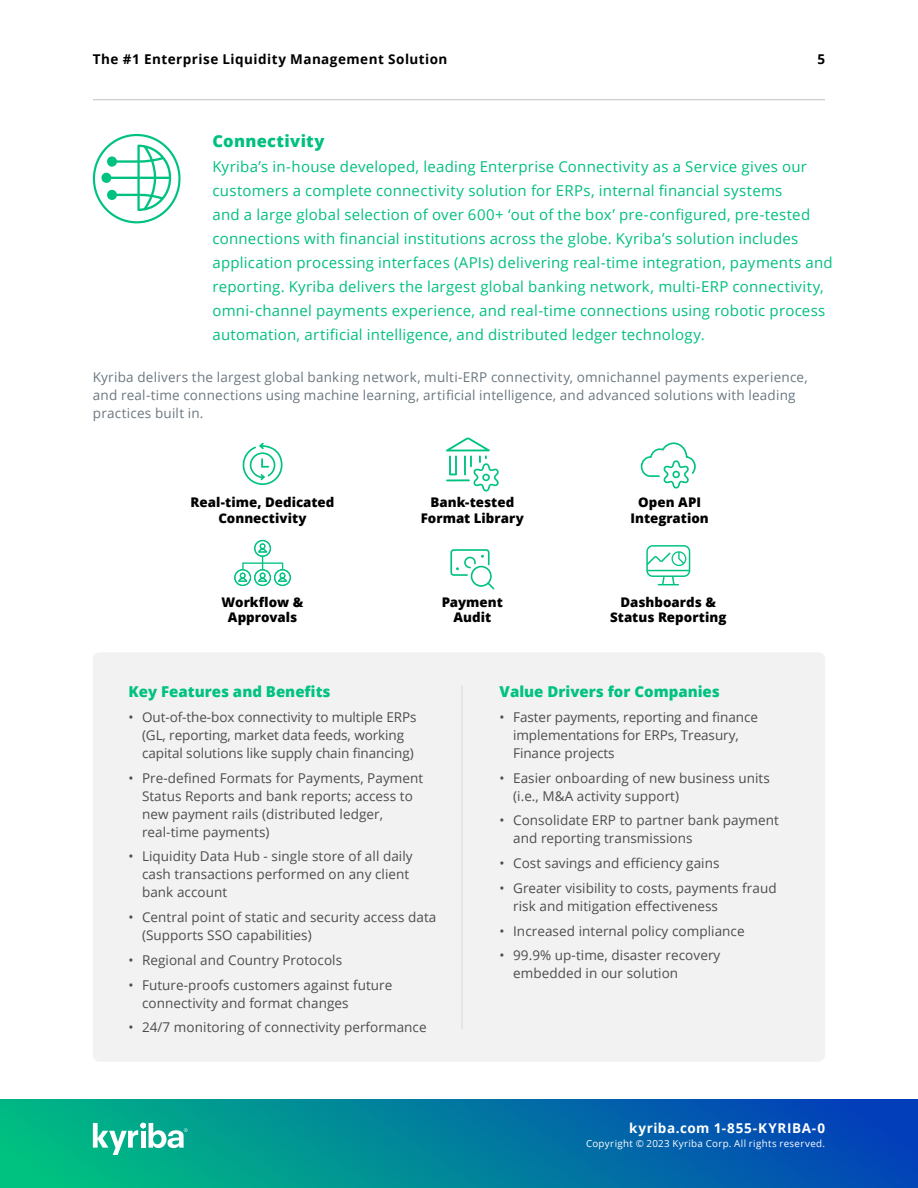
<style>
.page{position:relative;width:918px;height:1188px;background:#fff}
.page>*{position:absolute;margin:0;border:0;box-sizing:border-box;transform-origin:0 0}
.t1{font:800 16.5px "Open Sans";letter-spacing:.015em;color:#00bf80}
.t2{font:15px/24px "Open Sans";letter-spacing:.015em;color:#00bf80}
.t3{font:800 15px "Open Sans";color:#00c280}
.t4{font:13.5px/18px "Open Sans";letter-spacing:.005em;color:#4d4d4f}
.t5{font:13.5px/18px "Open Sans";letter-spacing:.015em;color:#6b7780}
.t6{font:700 13.5px "Open Sans";letter-spacing:.035em;color:#000101}
.t7{font:700 13.5px "Open Sans";letter-spacing:.045em;color:#fff}
.t8{font:800 13.35px/15.3px "Open Sans";color:#000;text-align:center}
.t9{font:9.75px "Open Sans";letter-spacing:.035em;color:#fff}
</style>
<div class="page">
<div style="left:0;top:1099px;width:918px;height:89px;background:linear-gradient(to right,#00c180,#033dba)"></div>
<svg style="left:93px;top:1123px;width:95px;height:32px"></svg>
<hr style="left:93px;top:99px;width:732px;height:1px;background:#c0c1c0">
<div style="left:93px;top:652px;width:732px;height:410px;background:#f1f1f1;border-radius:7px"></div>
<svg style="left:243px;top:443px;width:40px;height:42px"></svg>
<svg style="left:234px;top:540px;width:57px;height:46px"></svg>
<svg style="left:450px;top:549px;width:44px;height:40px"></svg>
<svg style="left:446px;top:438px;width:53px;height:54px"></svg>
<svg style="left:646px;top:545px;width:44px;height:40px"></svg>
<svg style="left:640px;top:442px;width:56px;height:47px"></svg>
<hr style="left:461px;top:686px;width:2px;height:343px;background:#b4aeac">
<svg style="left:93px;top:134px;width:88px;height:89px"></svg>
<p class="t6" style="left:93px;top:50px;width:356px">The #1 Enterprise Liquidity Management Solution</p>
<p class="t6" style="left:817px;top:50px;width:9px">5</p>
<p class="t1" style="left:213px;top:128px;width:114px">Connectivity</p>
<p class="t2" style="left:213px;top:155px;width:622px">Kyriba’s in-house developed, leading Enterprise Connectivity as a Service gives our customers a complete connectivity solution for ERPs, internal financial systems<br>and a large global selection of over 600+ ‘out of the box’ pre-configured, pre-tested connections with financial institutions across the globe. Kyriba’s solution includes application processing interfaces (APIs) delivering real-time integration, payments and reporting. Kyriba delivers the largest global banking network, multi-ERP connectivity, omni-channel payments experience, and real-time connections using robotic process automation, artificial intelligence, and distributed ledger technology.</p>
<p class="t5" style="left:93px;top:368px;width:716px">Kyriba delivers the largest global banking network, multi-ERP connectivity, omnichannel payments experience, and real-time connections using machine learning, artificial intelligence, and advanced solutions with leading practices built in.</p>
<p class="t8" style="left:191px;top:494px;width:145px">Real-time, Dedicated<br>Connectivity</p>
<p class="t8" style="left:421px;top:494px;width:105px">Bank-tested<br>Format Library</p>
<p class="t8" style="left:631px;top:494px;width:80px">Open API<br>Integration</p>
<p class="t8" style="left:222px;top:594px;width:83px">Workflow &amp;<br>Approvals</p>
<p class="t8" style="left:442px;top:594px;width:63px">Payment<br>Audit</p>
<p class="t8" style="left:610px;top:594px;width:118px">Dashboards &amp;<br>Status Reporting</p>
<p class="t3" style="left:129px;top:680px;width:204px">Key Features and Benefits</p>
<p class="t4" style="left:142px;top:708px;width:276px;text-indent:-14px">• Out-of-the-box connectivity to multiple ERPs (GL, reporting, market data feeds, working capital solutions like supply chain financing)</p>
<p class="t4" style="left:142px;top:768px;width:283px;text-indent:-14px">• Pre-defined Formats for Payments, Payment Status Reports and bank reports; access to new payment rails (distributed ledger, real-time payments)</p>
<p class="t4" style="left:142px;top:847px;width:272px;text-indent:-14px">• Liquidity Data Hub - single store of all daily cash transactions performed on any client bank account</p>
<p class="t4" style="left:142px;top:908px;width:296px;text-indent:-14px">• Central point of static and security access data (Supports SSO capabilities)</p>
<p class="t4" style="left:129px;top:951px;width:215px">• Regional and Country Protocols</p>
<p class="t4" style="left:142px;top:975px;width:252px;text-indent:-14px">• Future-proofs customers against future connectivity and format changes</p>
<p class="t4" style="left:129px;top:1018px;width:300px">• 24/7 monitoring of connectivity performance</p>
<p class="t3" style="left:500px;top:680px;width:222px">Value Drivers for Companies</p>
<p class="t4" style="left:513px;top:708px;width:246px;text-indent:-14px">• Faster payments, reporting and finance implementations for ERPs, Treasury,<br>Finance projects</p>
<p class="t4" style="left:513px;top:768px;width:258px;text-indent:-14px">• Easier onboarding of new business units (i.e., M&amp;A activity support)</p>
<p class="t4" style="left:513px;top:811px;width:267px;text-indent:-14px">• Consolidate ERP to partner bank payment and reporting transmissions</p>
<p class="t4" style="left:500px;top:854px;width:221px">• Cost savings and efficiency gains</p>
<p class="t4" style="left:513px;top:879px;width:265px;text-indent:-14px">• Greater visibility to costs, payments fraud risk and mitigation effectiveness</p>
<p class="t4" style="left:500px;top:921px;width:247px">• Increased internal policy compliance</p>
<p class="t4" style="left:513px;top:946px;width:209px;text-indent:-14px">• 99.9% up-time, disaster recovery embedded in our solution</p>
<p class="t7" style="left:629px;top:1119px;width:197px">kyriba.com 1-855-KYRIBA-0</p>
<p class="t9" style="left:586px;top:1137px;width:241px">Copyright © 2023 Kyriba Corp. All rights reserved.</p>
</div>
